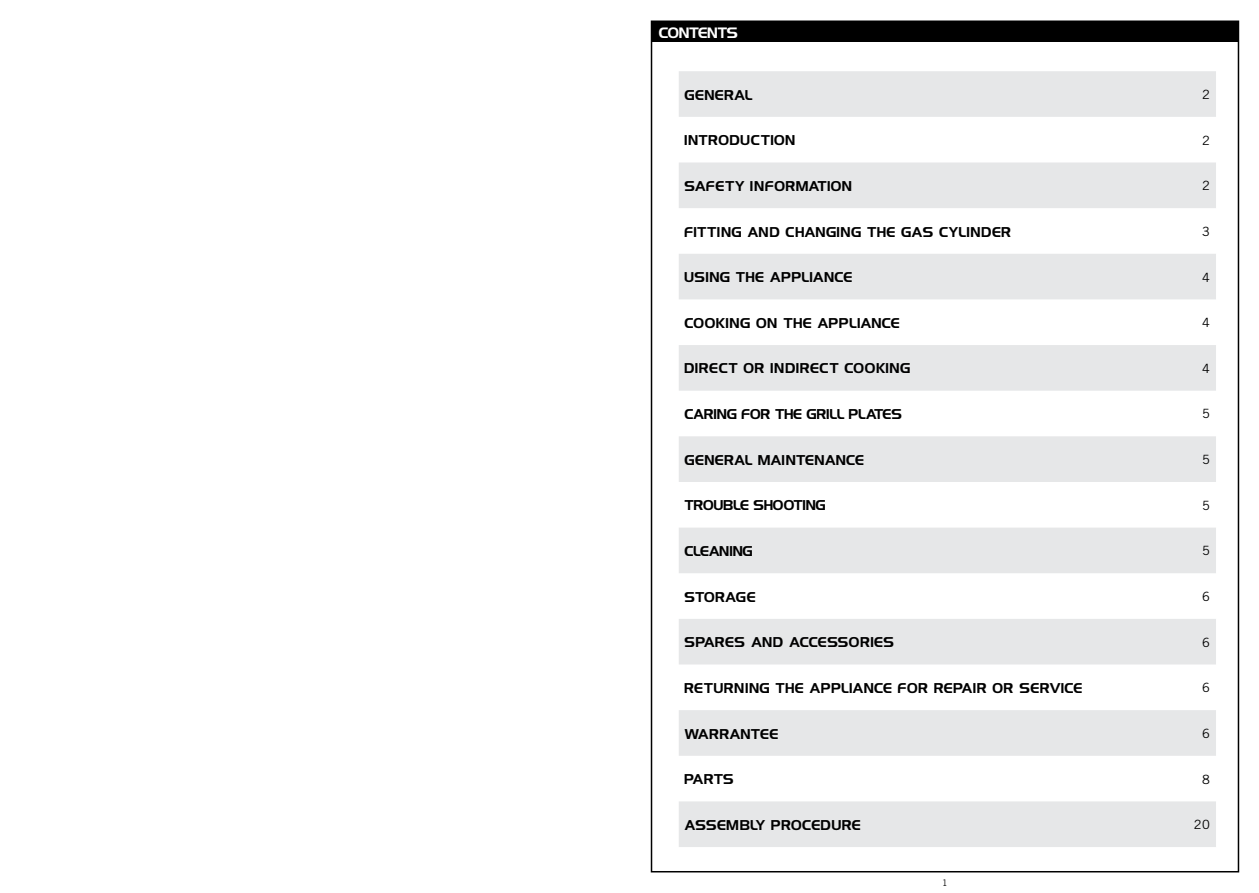
<style>
.page{position:relative;width:1259px;height:893px;background:#fff}
.page>*{position:absolute;margin:0;border:0;box-sizing:border-box;transform-origin:0 0}
.t1{font:13.5px "Hancock Park Laser";letter-spacing:-.065em;color:#fff}
.t2{font:12.75px "Hancock Park Laser";color:#000}
.t3{font:12.75px "Trade Gothic";color:#000}
.t4{font:9px "Trade Gothic";color:#000}
</style>
<div class="page">
<svg style="left:679px;top:71px;width:537px;height:776px;fill:#e6e7e8"></svg>
<div style="left:651px;top:21px;width:586px;height:21px;background:#000"></div>
<p class="t1" style="left:659px;top:25px;width:81px">CONTENTS</p>
<p class="t2" style="left:685px;top:88px;width:22px">GENERA</p>
<p class="t2" style="left:745px;top:88px;width:9px">L</p>
<p class="t3" style="left:1202px;top:87px;width:9px">2</p>
<p class="t2" style="left:685px;top:133px;width:15px">INTRODUCTION</p>
<p class="t3" style="left:1202px;top:132px;width:9px">2</p>
<p class="t2" style="left:685px;top:179px;width:101px">SAFETY INFORMATION</p>
<p class="t3" style="left:1202px;top:178px;width:9px">2</p>
<p class="t2" style="left:685px;top:225px;width:19px">FITTING</p>
<p class="t2" style="left:748px;top:225px;width:12px">AND</p>
<p class="t2" style="left:786px;top:225px;width:30px">CHANGING</p>
<p class="t2" style="left:867px;top:225px;width:46px">THE GAS</p>
<p class="t2" style="left:939px;top:225px;width:38px">CYLINDER</p>
<p class="t3" style="left:1202px;top:224px;width:9px">3</p>
<p class="t2" style="left:685px;top:270px;width:10px">USING</p>
<p class="t2" style="left:736px;top:270px;width:46px">THE APP</p>
<p class="t2" style="left:802px;top:270px;width:18px">LIANCE</p>
<p class="t3" style="left:1202px;top:269px;width:9px">4</p>
<p class="t2" style="left:685px;top:316px;width:51px">COO KING</p>
<p class="t2" style="left:756px;top:316px;width:12px">ON</p>
<p class="t2" style="left:783px;top:316px;width:84px">THE APPLIANCE</p>
<p class="t3" style="left:1202px;top:315px;width:9px">4</p>
<p class="t2" style="left:685px;top:362px;width:21px">DIRECT</p>
<p class="t2" style="left:744px;top:362px;width:12px">OR</p>
<p class="t2" style="left:771px;top:362px;width:15px">INDIRECT</p>
<p class="t2" style="left:845px;top:362px;width:51px">COO KING</p>
<p class="t3" style="left:1202px;top:361px;width:9px">4</p>
<p class="t2" style="left:685px;top:407px;width:19px">CARING</p>
<p class="t2" style="left:742px;top:407px;width:135px">FOR THE GRI LL PLATES</p>
<p class="t3" style="left:1202px;top:406px;width:9px">5</p>
<p class="t2" style="left:685px;top:453px;width:22px">GENERA</p>
<p class="t2" style="left:745px;top:453px;width:36px">L MAINTENANCE</p>
<p class="t3" style="left:1202px;top:452px;width:9px">5</p>
<p class="t2" style="left:685px;top:498px;width:21px">TROUB</p>
<p class="t2" style="left:734px;top:498px;width:50px">LE SHOOTING</p>
<p class="t3" style="left:1202px;top:497px;width:9px">5</p>
<p class="t2" style="left:685px;top:544px;width:26px">CLEANING</p>
<p class="t3" style="left:1202px;top:543px;width:9px">5</p>
<p class="t2" style="left:685px;top:590px;width:22px">STORAGE</p>
<p class="t3" style="left:1202px;top:589px;width:9px">6</p>
<p class="t2" style="left:685px;top:635px;width:22px">SPARES</p>
<p class="t2" style="left:751px;top:635px;width:12px">AND</p>
<p class="t2" style="left:789px;top:635px;width:21px">ACCESSORIES</p>
<p class="t3" style="left:1202px;top:634px;width:9px">6</p>
<p class="t2" style="left:685px;top:681px;width:21px">RETURNING</p>
<p class="t2" style="left:776px;top:681px;width:84px">THE APPLIANCE</p>
<p class="t2" style="left:898px;top:681px;width:21px">FOR</p>
<p class="t2" style="left:934px;top:681px;width:20px">REPAIR</p>
<p class="t2" style="left:993px;top:681px;width:12px">OR</p>
<p class="t2" style="left:1019px;top:681px;width:21px">SERVICE</p>
<p class="t3" style="left:1202px;top:680px;width:9px">6</p>
<p class="t2" style="left:685px;top:727px;width:25px">WARRANTEE</p>
<p class="t3" style="left:1202px;top:726px;width:9px">6</p>
<p class="t2" style="left:685px;top:772px;width:51px">PARTS</p>
<p class="t3" style="left:1202px;top:771px;width:9px">8</p>
<p class="t2" style="left:685px;top:818px;width:23px">ASSEMB</p>
<p class="t2" style="left:751px;top:818px;width:32px">LY PROCEDURE</p>
<p class="t3" style="left:1194px;top:817px;width:18px">20</p>
<p class="t4" style="left:942px;top:877px;width:7px">1</p>
</div>
